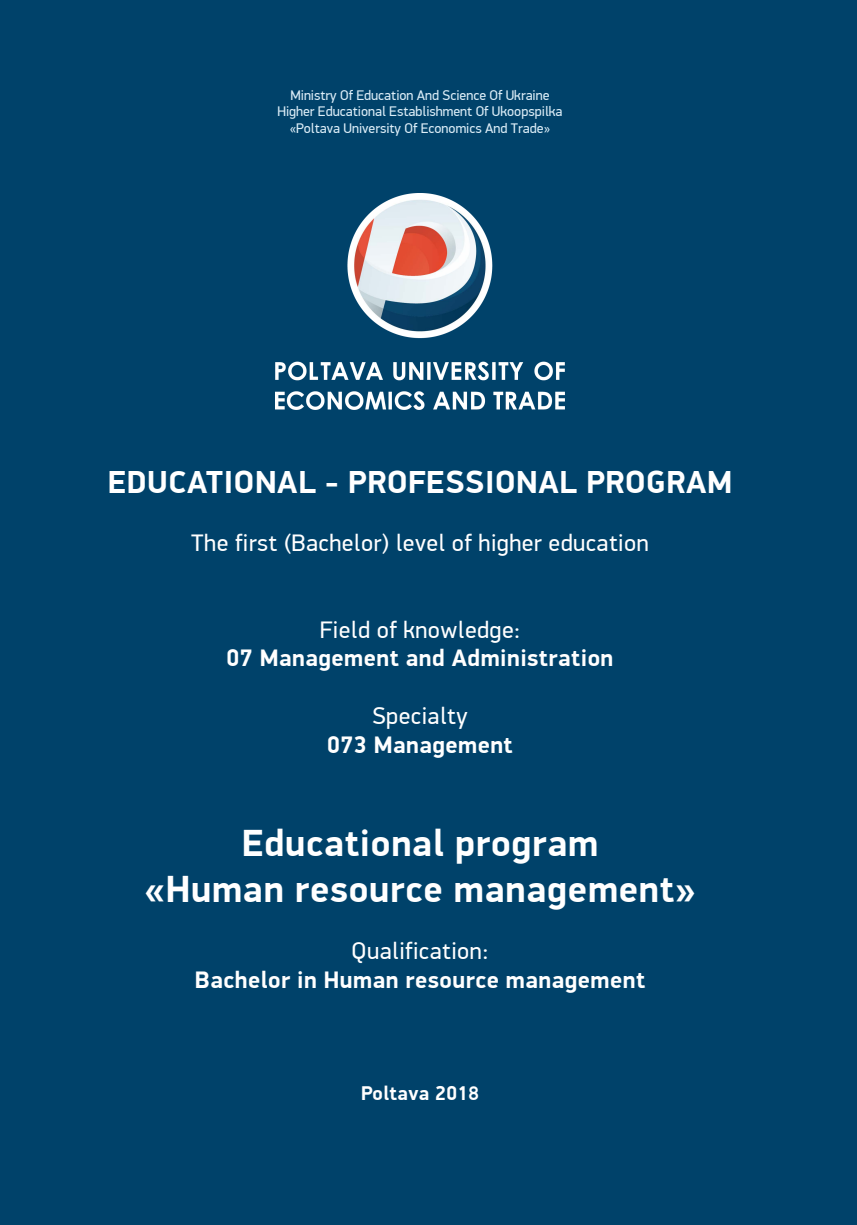
<style>
.page{position:relative;width:857px;height:1225px;background:#fff}
.page>*{position:absolute;margin:0;border:0;box-sizing:border-box;transform-origin:0 0}
.t1{font:700 38px/45.6px "PF Din Display Pro";letter-spacing:.02em;color:#fff;text-align:center}
.t2{font:700 32px "PF Din Display Pro";letter-spacing:.02em;color:#fff}
.t3{font:24px "PF Din Display Pro";letter-spacing:.02em;color:#fff}
.t4{font:700 24px "PF Din Display Pro";letter-spacing:.02em;color:#fff}
.t5{font:700 20px "PF Din Display Pro";letter-spacing:.02em;color:#fff}
.t6{font:14px/16.8px "PF Din Display Pro";color:#ddeef8;text-align:center}
</style>
<div class="page">
<div style="left:0;top:0;width:856px;height:1225px;background:#00426a"></div>
<img style="left:275px;top:193px;width:289px;height:216px">
<p class="t6" style="left:277px;top:87px;width:286px">Ministry Of Education And Science Of Ukraine<br>Higher Educational Establishment Of Ukoopspilka «Poltava University Of Economics And Trade»</p>
<h2 class="t2" style="left:108px;top:462px;width:625px">EDUCATIONAL - PROFESSIONAL PROGRAM</h2>
<h3 class="t3" style="left:191px;top:529px;width:458px">The first (Bachelor) level of higher education</h3>
<h3 class="t3" style="left:319px;top:615px;width:202px">Field of knowledge:</h3>
<h3 class="t4" style="left:226px;top:643px;width:388px">07 Management and Administration</h3>
<h3 class="t3" style="left:372px;top:701px;width:97px">Specialty</h3>
<h3 class="t4" style="left:327px;top:730px;width:187px">073 Management</h3>
<h1 class="t1" style="left:144px;top:821px;width:553px">Educational program<br>«Human resource management»</h1>
<h3 class="t3" style="left:351px;top:937px;width:138px">Qualification:</h3>
<h3 class="t4" style="left:195px;top:965px;width:451px">Bachelor in Human resource management</h3>
<h3 class="t5" style="left:361px;top:1081px;width:119px">Poltava 2018</h3>
</div>
